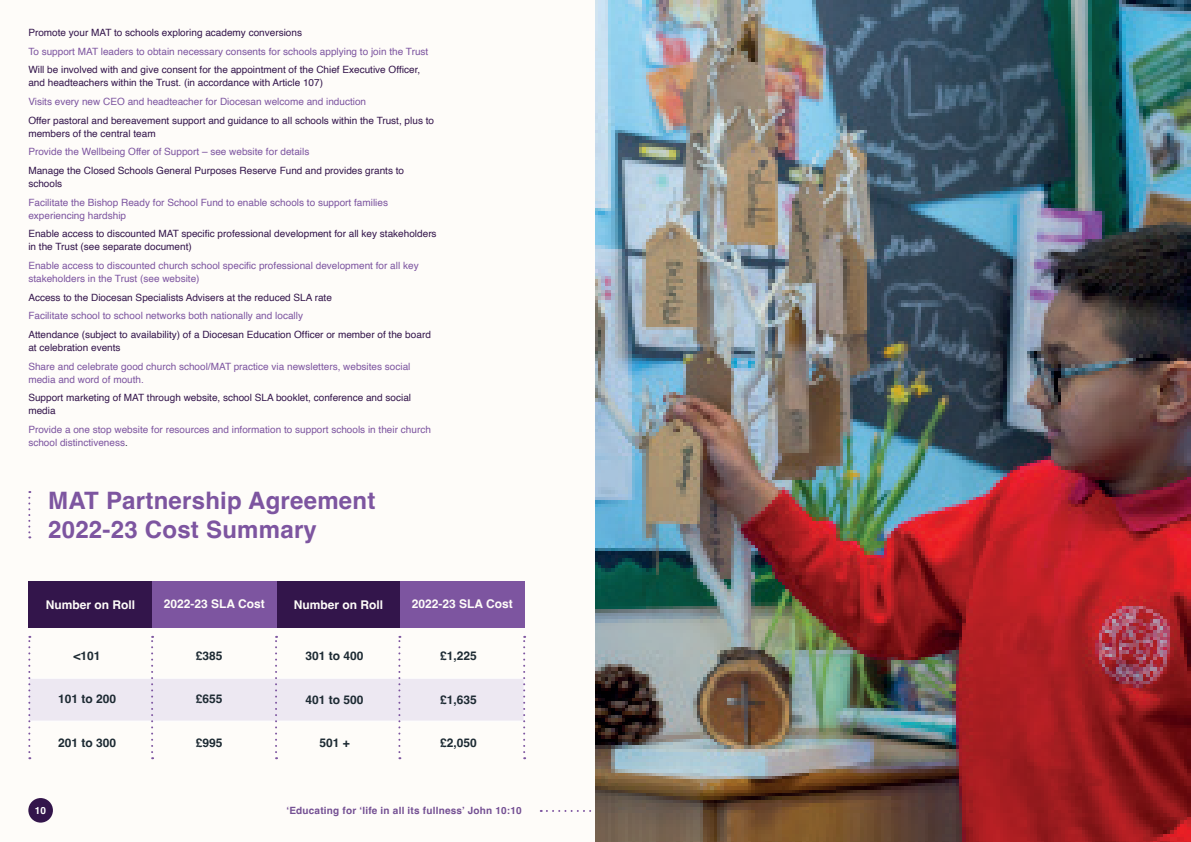
<style>
.page{position:relative;width:1191px;height:842px;background:#fff}
.page>*{position:absolute;margin:0;border:0;box-sizing:border-box;transform-origin:0 0}
.t1{font:700 24px/29px "Helvetica";letter-spacing:.01em;color:#7d55a0}
.t2{font:700 12px "Helvetica";color:#1d2a33}
.t3{font:700 12px "Helvetica";color:#fefcf9}
.t4{font:10px/13px "Helvetica";color:#33154b}
.t5{font:10px/13px "Helvetica";color:#7d55a0}
.t6{font:700 10px "Helvetica";letter-spacing:.02em;color:#745093}
.t7{font:700 10px "Helvetica";color:#fff}
.s1{color:#1d2a33}
</style>
<div class="page">
<div style="left:0;top:0;width:595px;height:842px;background:#fefcf9"></div>
<div style="left:28px;top:798px;width:25px;height:25px;background:#33154b;border-radius:50%"></div>
<svg style="left:541px;top:810px;width:51px;height:2px"></svg>
<div style="left:28px;top:678px;width:496px;height:44px;background:#ede8f2;border:1px solid #fff"></div>
<div style="left:28px;top:581px;width:124px;height:46px;background:#33154b"></div>
<div style="left:276px;top:581px;width:124px;height:46px;background:#33154b"></div>
<div style="left:152px;top:581px;width:124px;height:46px;background:#7d55a0"></div>
<div style="left:400px;top:581px;width:124px;height:46px;background:#7d55a0"></div>
<svg style="left:151px;top:636px;width:2px;height:123px"></svg>
<svg style="left:28px;top:636px;width:2px;height:123px"></svg>
<svg style="left:275px;top:636px;width:2px;height:123px"></svg>
<svg style="left:398px;top:636px;width:2px;height:123px"></svg>
<svg style="left:523px;top:636px;width:2px;height:123px"></svg>
<svg style="left:28px;top:491px;width:2px;height:47px"></svg>
<img style="left:595px;top:0;width:596px;height:842px">
<p class="t4" style="left:28px;top:26px;width:275px">Promote your MAT to schools exploring academy conversions</p>
<p class="t5" style="left:28px;top:45px;width:401px">To support MAT leaders to obtain necessary consents for schools applying to join the Trust</p>
<p class="t4" style="left:28px;top:63px;width:393px">Will be involved with and give consent for the appointment of the Chief Executive Officer, and headteachers within the Trust. (in accordance with Article 107)</p>
<p class="t5" style="left:28px;top:95px;width:339px">Visits every new CEO and headteacher for Diocesan welcome and induction</p>
<p class="t4" style="left:28px;top:114px;width:407px">Offer pastoral and bereavement support and guidance to all schools within the Trust, plus to members of the central team</p>
<p class="t5" style="left:28px;top:145px;width:282px">Provide the Wellbeing Offer of Support – see website for details</p>
<p class="t4" style="left:28px;top:164px;width:377px">Manage the Closed Schools General Purposes Reserve Fund and provides grants to schools</p>
<p class="t5" style="left:28px;top:196px;width:361px">Facilitate the Bishop Ready for School Fund to enable schools to support families experiencing hardship</p>
<p class="t4" style="left:28px;top:228px;width:410px">Enable access to discounted MAT specific professional development for all key stakeholders in the Trust (see separate document)</p>
<p class="t5" style="left:28px;top:259px;width:392px">Enable access to discounted church school specific professional development for all key stakeholders in the Trust (see website)</p>
<p class="t4" style="left:28px;top:291px;width:305px">Access to the Diocesan Specialists Advisers at the reduced SLA rate</p>
<p class="t5" style="left:28px;top:310px;width:276px">Facilitate school to school networks both nationally and locally</p>
<p class="t4" style="left:28px;top:328px;width:404px">Attendance (subject to availability) of a Diocesan Education Officer or member of the board at celebration events</p>
<p class="t5" style="left:28px;top:360px;width:384px">Share and celebrate good church school/MAT practice via newsletters, websites social media and word of mouth.</p>
<p class="t4" style="left:28px;top:392px;width:384px">Support marketing of MAT through website, school SLA booklet, conference and social media</p>
<p class="t5" style="left:28px;top:423px;width:404px">Provide a one stop website for resources and information to support schools in their church school distinctiveness<span class="s1">.</span></p>
<h1 class="t1" style="left:48px;top:489px;width:329px">MAT Partnership Agreement<br>2022-23 Cost Summary</h1>
<p class="t3" style="left:46px;top:597px;width:91px">Number on Roll</p>
<p class="t2" style="left:74px;top:648px;width:29px">&lt;101</p>
<p class="t2" style="left:58px;top:692px;width:60px">101 to 200</p>
<p class="t2" style="left:58px;top:736px;width:60px">201 to 300</p>
<p class="t3" style="left:164px;top:597px;width:102px">2022-23 SLA Cost</p>
<p class="t3" style="left:294px;top:597px;width:91px">Number on Roll</p>
<p class="t3" style="left:412px;top:597px;width:102px">2022-23 SLA Cost</p>
<p class="t2" style="left:196px;top:648px;width:28px">£385</p>
<p class="t2" style="left:196px;top:692px;width:28px">£655</p>
<p class="t2" style="left:196px;top:736px;width:28px">£995</p>
<p class="t2" style="left:305px;top:648px;width:60px">301 to 400</p>
<p class="t2" style="left:305px;top:692px;width:60px">401 to 500</p>
<p class="t2" style="left:319px;top:736px;width:32px">501 +</p>
<p class="t2" style="left:440px;top:648px;width:38px">£1,225</p>
<p class="t2" style="left:440px;top:692px;width:38px">£1,635</p>
<p class="t2" style="left:440px;top:736px;width:38px">£2,050</p>
<p class="t7" style="left:35px;top:804px;width:13px">10</p>
<p class="t6" style="left:286px;top:804px;width:237px">‘Educating for ‘life in all its fullness’ John 10:10</p>
</div>
